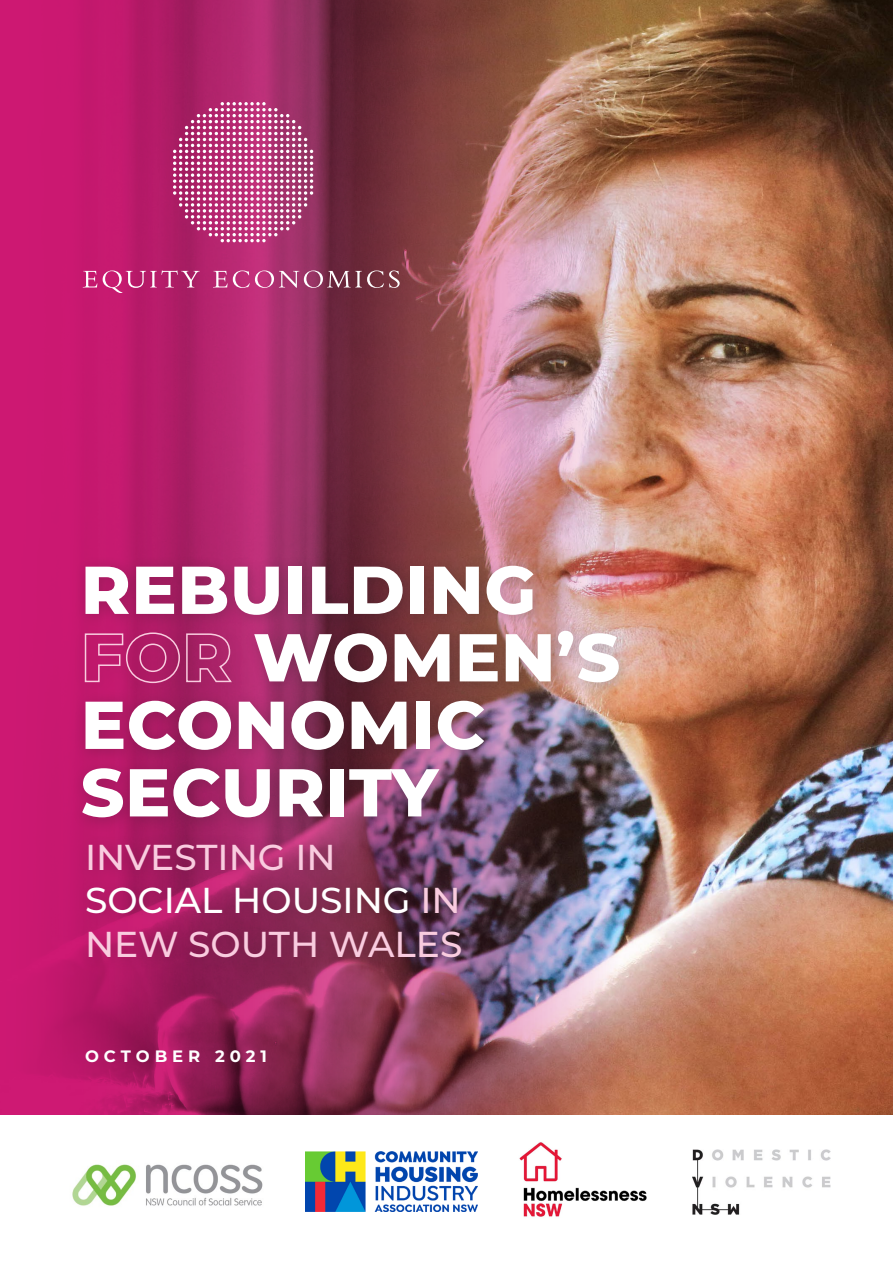
<style>
.page{position:relative;width:893px;height:1263px;background:#fff}
.page>*{position:absolute;margin:0;border:0;box-sizing:border-box;transform-origin:0 0}
.t1{font:800 67.5px/67.5px "Montserrat";letter-spacing:.01em;color:#fff}
.t2{font:500 36px/43.5px "Montserrat";color:#f9ccdf}
.t3{font:700 16.5px "Montserrat";letter-spacing:.3em;color:#fff}
.s1{color:#f9ccdf}
.s2{color:#fff}
</style>
<div class="page">
<img style="left:0;top:0;width:893px;height:1115px">
<svg style="left:83px;top:271px;width:14px;height:16px"></svg>
<svg style="left:103px;top:270px;width:97px;height:23px;background:#c13e80"></svg>
<svg style="left:213px;top:270px;width:187px;height:18px;background:#aa567b"></svg>
<svg style="left:173px;top:102px;width:140px;height:140px;background:#be578c"></svg>
<div style="left:71px;top:554px;width:564px;height:280px;background:#231f20;opacity:.25"></div>
<div style="left:76px;top:832px;width:400px;height:141px;background:#231f20;opacity:.25"></div>
<img style="left:72px;top:1164px;width:191px;height:42px">
<img style="left:305px;top:1151px;width:172px;height:61px">
<img style="left:519px;top:1142px;width:128px;height:75px">
<img style="left:692px;top:1150px;width:138px;height:64px">
<p class="t1" style="left:81px;top:552px;width:541px">REBUILDING<br><span class="s1">FOR</span> WOMEN’S<br>ECONOMIC<br>SECURITY</p>
<p class="t2" style="left:85px;top:834px;width:379px">INVESTING IN<br><span class="s2">SOCIAL HOUSING</span> IN<br>NEW SOUTH WALES</p>
<p class="t3" style="left:85px;top:1044px;width:183px">OCTOBER 2021</p>
</div>
